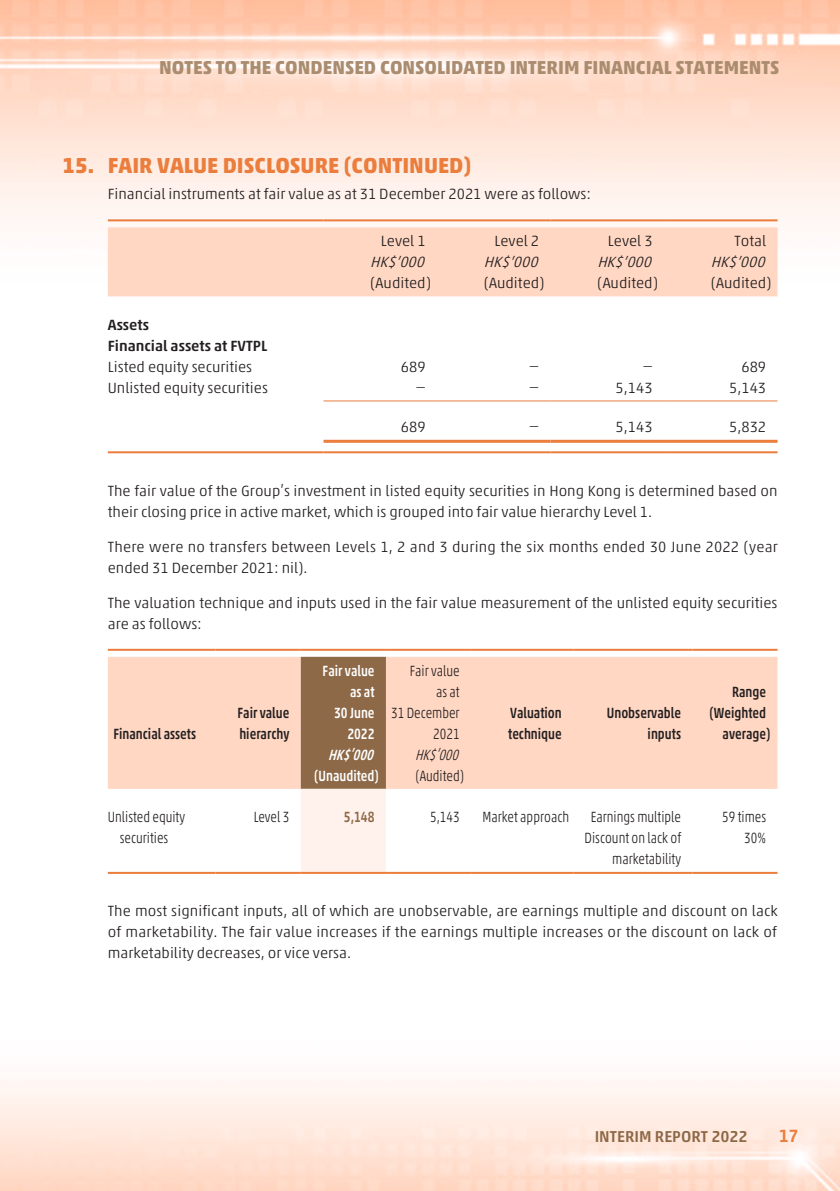
<style>
.page{position:relative;width:840px;height:1191px;background:#fff}
.page>*{position:absolute;margin:0;border:0;box-sizing:border-box;transform-origin:0 0}
._3__標題{font:700 22px "Akko Pro";color:#eb7d3d}
.t1{font:700 19px "Akko Pro";color:#aa8c6f}
.t2{font:500 18px "Akko Pro";color:#eb7d3d}
.t3{font:500 16px "Akko Pro";color:#8e6947}
._1__內文{font:300 15px/21px "Akko Pro";color:#231f20}
._1__內文-2{font:300 15px "Akko Pro";color:#231f20;scale:.8 1}
._1__內文-3{font:500 15px "Akko Pro";color:#231f20;scale:.8 1}
._1__內文-4{font:500 15px "Akko Pro";color:#fff;scale:.8 1}
._1__內文-5{font:italic 300 15px "Akko Pro";color:#231f20}
._1__內文-6{font:500 15px "Akko Pro";color:#231f20}
._1__內文-7{font:italic 500 15px "Akko Pro";color:#fff;scale:.8 1}
._1__內文-8{font:italic 300 15px "Akko Pro";color:#231f20;scale:.8 1}
._1__內文-9{font:500 15px "Akko Pro";color:#8e6947;scale:.8 1}
</style>
<div class="page">
<div style="left:108px;top:227px;width:669px;height:69px;background:#ffd7c3"></div>
<hr style="left:108px;top:219px;width:215px;height:2px;background:#eb7d3d">
<hr style="left:323px;top:219px;width:114px;height:2px;background:#eb7d3d">
<hr style="left:437px;top:219px;width:113px;height:2px;background:#eb7d3d">
<hr style="left:550px;top:219px;width:113px;height:2px;background:#eb7d3d">
<hr style="left:663px;top:219px;width:114px;height:2px;background:#eb7d3d">
<hr style="left:323px;top:400px;width:114px;height:1px;background:#eb7d3d">
<hr style="left:437px;top:400px;width:113px;height:1px;background:#eb7d3d">
<hr style="left:550px;top:400px;width:113px;height:1px;background:#eb7d3d">
<hr style="left:663px;top:400px;width:114px;height:1px;background:#eb7d3d">
<hr style="left:323px;top:440px;width:114px;height:3px;background:#eb7d3d">
<hr style="left:437px;top:440px;width:113px;height:3px;background:#eb7d3d">
<hr style="left:550px;top:440px;width:113px;height:3px;background:#eb7d3d">
<hr style="left:663px;top:440px;width:114px;height:3px;background:#eb7d3d">
<hr style="left:108px;top:451px;width:215px;height:2px;background:#eb7d3d">
<hr style="left:323px;top:451px;width:114px;height:2px;background:#eb7d3d">
<hr style="left:437px;top:451px;width:113px;height:2px;background:#eb7d3d">
<hr style="left:550px;top:451px;width:113px;height:2px;background:#eb7d3d">
<hr style="left:663px;top:451px;width:114px;height:2px;background:#eb7d3d">
<div style="left:108px;top:657px;width:669px;height:132px;background:#ffd7c3"></div>
<svg style="left:300px;top:657px;width:86px;height:215px;background:#bb9f88"></svg>
<hr style="left:108px;top:649px;width:107px;height:2px;background:#eb7d3d">
<hr style="left:215px;top:649px;width:85px;height:2px;background:#eb7d3d">
<hr style="left:300px;top:649px;width:86px;height:2px;background:#eb7d3d">
<hr style="left:386px;top:649px;width:85px;height:2px;background:#eb7d3d">
<hr style="left:471px;top:649px;width:102px;height:2px;background:#eb7d3d">
<hr style="left:573px;top:649px;width:119px;height:2px;background:#eb7d3d">
<hr style="left:692px;top:649px;width:85px;height:2px;background:#eb7d3d">
<hr style="left:108px;top:872px;width:107px;height:2px;background:#eb7d3d">
<hr style="left:215px;top:872px;width:85px;height:2px;background:#eb7d3d">
<hr style="left:300px;top:872px;width:86px;height:2px;background:#eb7d3d">
<hr style="left:386px;top:872px;width:85px;height:2px;background:#eb7d3d">
<hr style="left:471px;top:872px;width:102px;height:2px;background:#eb7d3d">
<hr style="left:573px;top:872px;width:119px;height:2px;background:#eb7d3d">
<hr style="left:692px;top:872px;width:85px;height:2px;background:#eb7d3d">
<p class="t1" style="left:159px;top:55px;width:621px">NOTES TO THE CONDENSED CONSOLIDATED INTERIM FINANCIAL STATEMENTS</p>
<p class="_3__標題" style="left:62px;top:152px;width:410px">15. FAIR VALUE DISCLOSURE (CONTINUED)</p>
<p class="_1__內文" style="left:108px;top:184px;width:484px">Financial instruments at fair value as at 31 December 2021 were as follows:</p>
<p class="_1__內文" style="left:381px;top:231px;width:46px">Level 1</p>
<p class="_1__內文" style="left:494px;top:231px;width:46px">Level 2</p>
<p class="_1__內文" style="left:607px;top:231px;width:46px">Level 3</p>
<p class="_1__內文" style="left:734px;top:231px;width:33px">Total</p>
<p class="_1__內文-5" style="left:370px;top:253px;width:60px">HK$’000</p>
<p class="_1__內文-5" style="left:483px;top:253px;width:60px">HK$’000</p>
<p class="_1__內文-5" style="left:597px;top:253px;width:60px">HK$’000</p>
<p class="_1__內文-5" style="left:710px;top:253px;width:60px">HK$’000</p>
<p class="_1__內文" style="left:370px;top:273px;width:62px">(Audited)</p>
<p class="_1__內文" style="left:483px;top:273px;width:62px">(Audited)</p>
<p class="_1__內文" style="left:597px;top:273px;width:62px">(Audited)</p>
<p class="_1__內文" style="left:710px;top:273px;width:62px">(Audited)</p>
<p class="_1__內文-6" style="left:108px;top:315px;width:43px">Assets</p>
<p class="_1__內文-6" style="left:108px;top:336px;width:161px">Financial assets at FVTPL</p>
<p class="_1__內文" style="left:108px;top:356px;width:146px">Listed equity securities</p>
<p class="_1__內文" style="left:400px;top:356px;width:26px">689</p>
<p class="_1__內文" style="left:529px;top:355px;width:11px">—</p>
<p class="_1__內文" style="left:642px;top:355px;width:11px">—</p>
<p class="_1__內文" style="left:741px;top:356px;width:26px">689</p>
<p class="_1__內文" style="left:108px;top:377px;width:161px">Unlisted equity securities</p>
<p class="_1__內文" style="left:415px;top:376px;width:11px">—</p>
<p class="_1__內文" style="left:529px;top:376px;width:11px">—</p>
<p class="_1__內文" style="left:615px;top:377px;width:39px">5,143</p>
<p class="_1__內文" style="left:728px;top:377px;width:39px">5,143</p>
<p class="_1__內文" style="left:400px;top:416px;width:26px">689</p>
<p class="_1__內文" style="left:529px;top:415px;width:11px">—</p>
<p class="_1__內文" style="left:615px;top:416px;width:39px">5,143</p>
<p class="_1__內文" style="left:728px;top:416px;width:39px">5,832</p>
<p class="_1__內文" style="left:108px;top:480px;width:671px">The fair value of the Group’s investment in listed equity securities in Hong Kong is determined based on their closing price in active market, which is grouped into fair value hierarchy Level 1.</p>
<p class="_1__內文" style="left:108px;top:536px;width:671px">There were no transfers between Levels 1, 2 and 3 during the six months ended 30 June 2022 (year ended 31 December 2021: nil).</p>
<p class="_1__內文" style="left:108px;top:592px;width:671px">The valuation technique and inputs used in the fair value measurement of the unlisted equity securities are as follows:</p>
<p class="_1__內文-3" style="left:113px;top:724px;width:105px">Financial assets</p>
<p class="_1__內文-2" style="left:108px;top:807px;width:98px">Unlisted equity</p>
<p class="_1__內文-2" style="left:120px;top:828px;width:62px">securities</p>
<p class="_1__內文-3" style="left:237px;top:703px;width:66px">Fair value</p>
<p class="_1__內文-3" style="left:239px;top:724px;width:64px">hierarchy</p>
<p class="_1__內文-4" style="left:322px;top:661px;width:66px">Fair value</p>
<p class="_1__內文-4" style="left:350px;top:682px;width:32px">as at</p>
<p class="_1__內文-4" style="left:334px;top:703px;width:52px">30 June</p>
<p class="_1__內文-4" style="left:347px;top:724px;width:36px">2022</p>
<p class="_1__內文-2" style="left:409px;top:661px;width:64px">Fair value</p>
<p class="_1__內文-2" style="left:436px;top:682px;width:31px">as at</p>
<p class="_1__內文-2" style="left:391px;top:703px;width:87px">31 December</p>
<p class="_1__內文-2" style="left:433px;top:724px;width:34px">2021</p>
<p class="_1__內文-7" style="left:328px;top:745px;width:64px">HK$’000</p>
<p class="_1__內文-8" style="left:415px;top:745px;width:61px">HK$’000</p>
<p class="_1__內文-4" style="left:314px;top:766px;width:82px">(Unaudited)</p>
<p class="_1__內文-2" style="left:415px;top:766px;width:62px">(Audited)</p>
<p class="_1__內文-3" style="left:510px;top:703px;width:66px">Valuation</p>
<p class="_1__內文-3" style="left:508px;top:724px;width:69px">technique</p>
<p class="_1__內文-3" style="left:606px;top:703px;width:94px">Unobservable</p>
<p class="_1__內文-3" style="left:647px;top:724px;width:43px">inputs</p>
<p class="_1__內文-3" style="left:731px;top:682px;width:44px">Range</p>
<p class="_1__內文-3" style="left:709px;top:703px;width:72px">(Weighted</p>
<p class="_1__內文-3" style="left:722px;top:724px;width:61px">average)</p>
<p class="_1__內文-2" style="left:253px;top:807px;width:46px">Level 3</p>
<p class="_1__內文-9" style="left:344px;top:807px;width:40px">5,148</p>
<p class="_1__內文-2" style="left:430px;top:807px;width:39px">5,143</p>
<p class="_1__內文-2" style="left:482px;top:807px;width:110px">Market approach</p>
<p class="_1__內文-2" style="left:590px;top:807px;width:114px">Earnings multiple</p>
<p class="_1__內文-2" style="left:721px;top:807px;width:56px">59 times</p>
<p class="_1__內文-2" style="left:584px;top:828px;width:122px">Discount on lack of</p>
<p class="_1__內文-2" style="left:612px;top:849px;width:87px">marketability</p>
<p class="_1__內文-2" style="left:743px;top:828px;width:29px">30%</p>
<p class="_1__內文" style="left:108px;top:900px;width:671px;text-align:justify">The most significant inputs, all of which are unobservable, are earnings multiple and discount on lack of marketability. The fair value increases if the earnings multiple increases or the discount on lack of marketability decreases, or vice versa.</p>
<p class="t3" style="left:594px;top:1126px;width:154px">INTERIM REPORT 2022</p>
<p class="t2" style="left:778px;top:1124px;width:21px">17</p>
</div>
